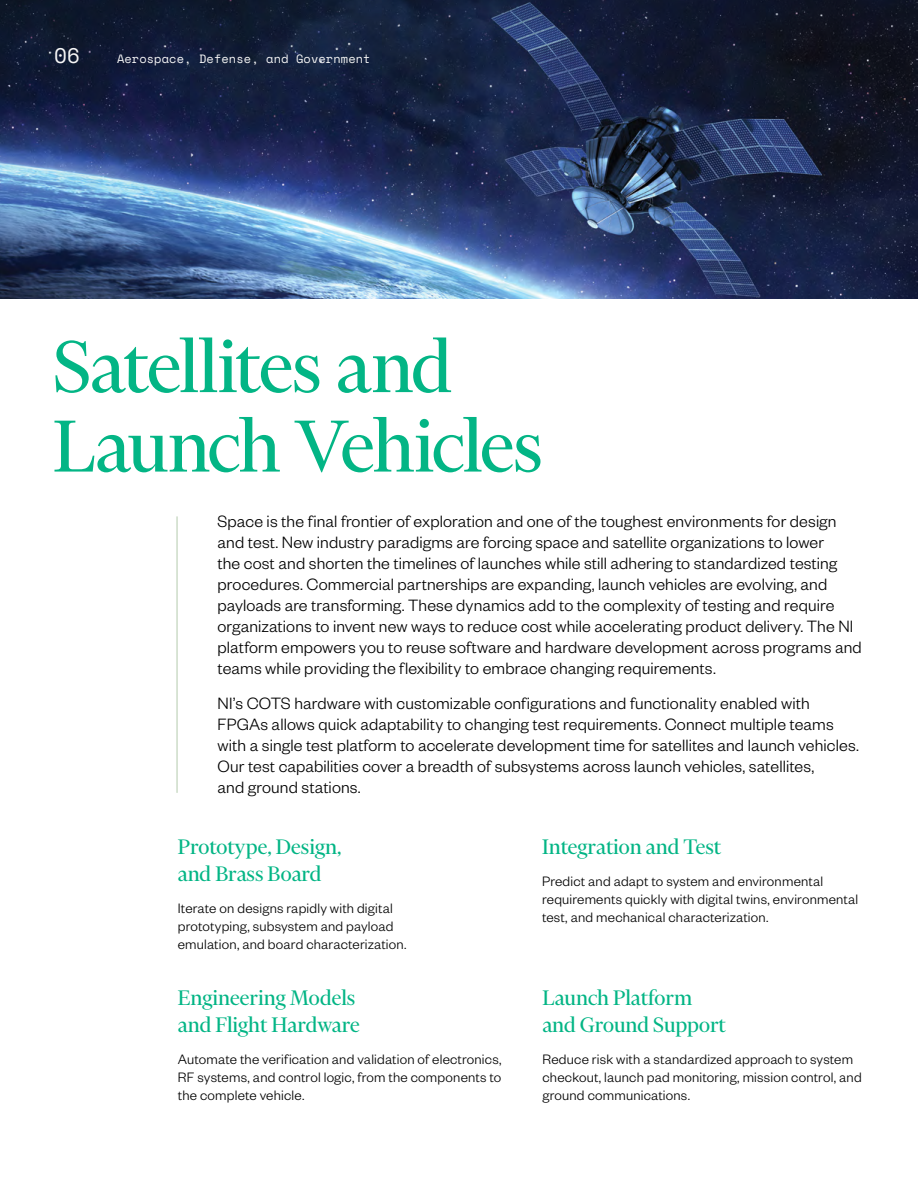
<style>
.page{position:relative;width:918px;height:1188px;background:#fff}
.page>*{position:absolute;margin:0;border:0;box-sizing:border-box;transform-origin:0 0}
.t1{font:84px/79.5px "Financier Display";letter-spacing:-.02em;color:#03b585}
.t2{font:24px/27px "Financier Display";color:#03b585}
.t3{font:21px "Space Mono";color:#f6f6f6}
.t4{font:300 18px/21px "Founders Grotesk";letter-spacing:.005em;color:#000}
.t5{font:300 15px/18px "Founders Grotesk";letter-spacing:.015em;color:#000}
.t6{font:12px "Space Mono";letter-spacing:.01em;color:#f6f6f6}
</style>
<div class="page">
<img style="left:0;top:176px;width:918px;height:122px">
<svg style="left:0;top:0;width:918px;height:176px;background:#182342"></svg>
<hr style="left:176px;top:516px;width:2px;height:277px;background:#ccdcc8">
<p class="t3" style="left:54px;top:40px;width:27px">06</p>
<p class="t6" style="left:117px;top:50px;width:255px">Aerospace, Defense, and Government</p>
<h1 class="t1" style="left:53px;top:327px;width:491px">Satellites and<br>Launch Vehicles</h1>
<p class="t4" style="left:218px;top:510px;width:646px">Space is the final frontier of exploration and one of the toughest environments for design and test. New industry paradigms are forcing space and satellite organizations to lower<br>the cost and shorten the timelines of launches while still adhering to standardized testing procedures. Commercial partnerships are expanding, launch vehicles are evolving, and payloads are transforming. These dynamics add to the complexity of testing and require organizations to invent new ways to reduce cost while accelerating product delivery. The NI platform empowers you to reuse software and hardware development across programs and teams while providing the flexibility to embrace changing requirements.</p>
<p class="t4" style="left:218px;top:692px;width:643px">NI’s COTS hardware with customizable configurations and functionality enabled with FPGAs allows quick adaptability to changing test requirements. Connect multiple teams with a single test platform to accelerate development time for satellites and launch vehicles.<br>Our test capabilities cover a breadth of subsystems across launch vehicles, satellites,<br>and ground stations.</p>
<h2 class="t2" style="left:178px;top:833px;width:165px">Prototype, Design, and Brass Board</h2>
<p class="t5" style="left:178px;top:898px;width:230px">Iterate on designs rapidly with digital prototyping, subsystem and payload emulation, and board characterization.</p>
<h2 class="t2" style="left:178px;top:985px;width:183px">Engineering Models and Flight Hardware</h2>
<p class="t5" style="left:178px;top:1049px;width:325px;text-align:justify">Automate the verification and validation of electronics, RF systems, and control logic, from the components to the complete vehicle.</p>
<h2 class="t2" style="left:542px;top:833px;width:181px">Integration and Test</h2>
<p class="t5" style="left:542px;top:871px;width:318px">Predict and adapt to system and environmental requirements quickly with digital twins, environmental test, and mechanical characterization.</p>
<h2 class="t2" style="left:542px;top:985px;width:185px">Launch Platform and Ground Support</h2>
<p class="t5" style="left:542px;top:1049px;width:321px">Reduce risk with a standardized approach to system checkout, launch pad monitoring, mission control, and ground communications.</p>
</div>
